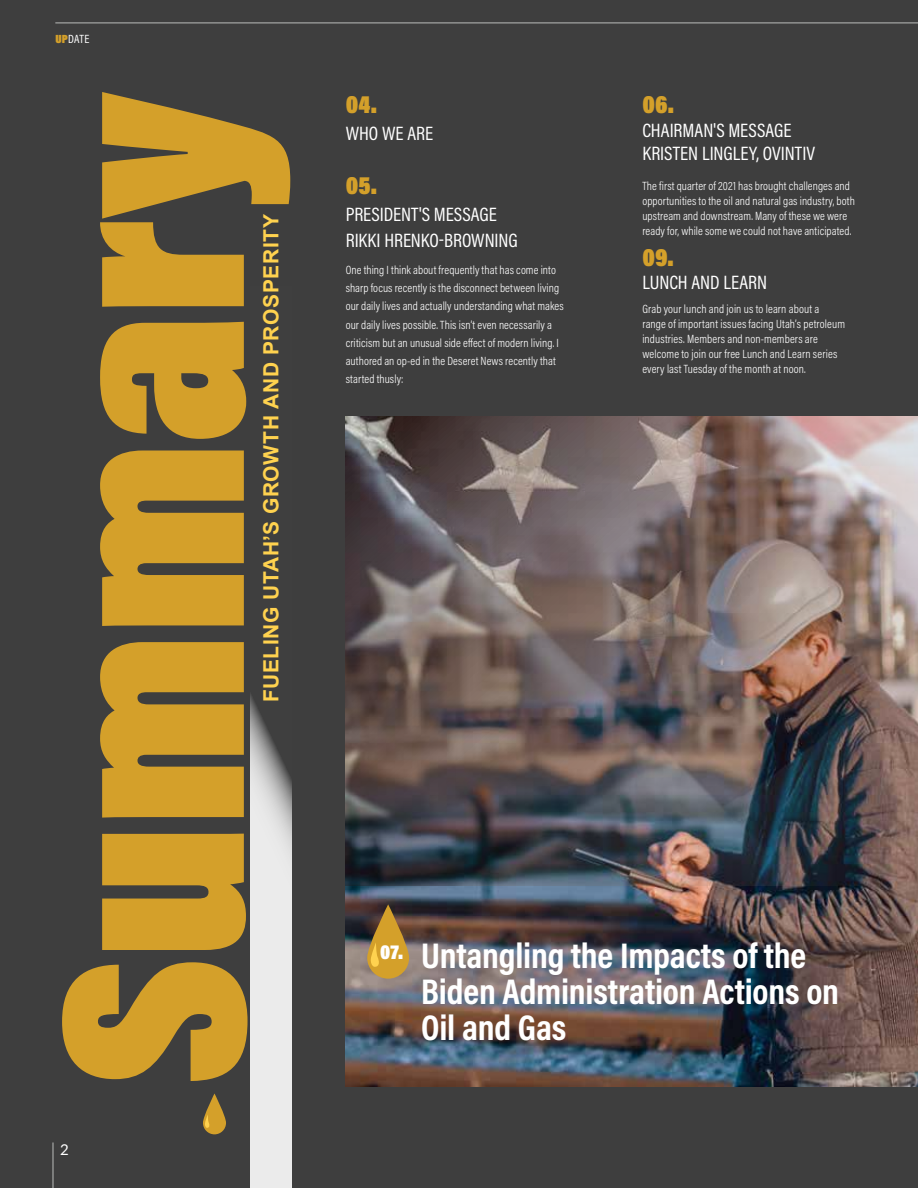
<style>
.page{position:relative;width:918px;height:1188px;background:#3e3e3e}
.page>*{position:absolute;margin:0;border:0;box-sizing:border-box;transform-origin:0 0}
.t1{font:900 263.85px "Acumin Pro Cond";letter-spacing:-.005em;color:#d4a02a}
.t2{font:700 36px/36px "Acumin Pro Cond";letter-spacing:-.005em;color:#fff}
.t3{font:900 25.5px "Acumin Pro Cond";color:#d4a02a}
.t4{font:700 21px "Arial";letter-spacing:.035em;color:#ffd24f}
.t5{font:19.5px/26.7px "Acumin Pro Cond";color:#fff}
.t6{font:15px "Lato";color:#fff}
.t7{font:300 12px/15px "Acumin Pro Cond";letter-spacing:.01em;color:#fff}
.t8{font:12px "Acumin Pro Cond";color:#fff}
.s1{font-weight:900;color:#d4a02a}
</style>
<div class="page">
<svg style="left:251px;top:696px;width:41px;height:492px;background:#d2d2d2"></svg>
<svg style="left:203px;top:1094px;width:23px;height:40px"></svg>
<svg style="left:205px;top:1114px;width:6px;height:14px"></svg>
<img style="left:346px;top:885px;width:572px;height:201px">
<img style="left:346px;top:416px;width:572px;height:469px">
<svg style="left:367px;top:904px;width:42px;height:75px;background:#a67e2f"></svg>
<svg style="left:371px;top:942px;width:11px;height:26px"></svg>
<hr style="left:55px;top:23px;width:863px;height:1px;background:#bbbcbb">
<hr style="left:53px;top:1142px;width:1px;height:46px;background:#bbbcbb">
<p class="t8" style="left:55px;top:31px;width:36px"><span class="s1">UP</span>DATE</p>
<h1 class="t1" style="left:-14px;top:1086px;width:998px;rotate:-90deg">Summary</h1>
<h3 class="t4" style="left:256px;top:702px;width:490px;rotate:-90deg">FUELING UTAH’S GROWTH AND PROSPERITY</h3>
<p class="t6" style="left:60px;top:1138px;width:10px">2</p>
<h3 class="t3" style="left:346px;top:88px;width:33px">04.</h3>
<h3 class="t5" style="left:346px;top:119px;width:89px">WHO WE ARE</h3>
<h3 class="t3" style="left:346px;top:169px;width:33px">05.</h3>
<h3 class="t5" style="left:346px;top:200px;width:174px">PRESIDENT'S MESSAGE<br>RIKKI HRENKO-BROWNING</h3>
<p class="t7" style="left:346px;top:260px;width:220px;line-height:18.3px">One thing I think about frequently that has come into sharp focus recently is the disconnect between living our daily lives and actually understanding what makes our daily lives possible. This isn’t even necessarily a criticism but an unusual side effect of modern living. I authored an op-ed in the Deseret News recently that started thusly:</p>
<h3 class="t3" style="left:642px;top:88px;width:33px">06.</h3>
<h3 class="t5" style="left:642px;top:118px;width:174px;line-height:23.4px">CHAIRMAN'S MESSAGE<br>KRISTEN LINGLEY, OVINTIV</h3>
<p class="t7" style="left:642px;top:178px;width:214px">The first quarter of 2021 has brought challenges and opportunities to the oil and natural gas industry, both upstream and downstream. Many of these we were ready for, while some we could not have anticipated.</p>
<h3 class="t3" style="left:642px;top:241px;width:33px">09.</h3>
<h3 class="t5" style="left:642px;top:269px;width:126px">LUNCH AND LEARN</h3>
<p class="t7" style="left:642px;top:301px;width:204px">Grab your lunch and join us to learn about a range of important issues facing Utah’s petroleum industries. Members and non-members are welcome to join our free Lunch and Learn series every last Tuesday of the month at noon.</p>
<h2 class="t2" style="left:421px;top:937px;width:420px;text-indent:-41px"><sup>07.</sup> Untangling the Impacts of the<br>Biden Administration Actions on<br>Oil and Gas</h2>
</div>
